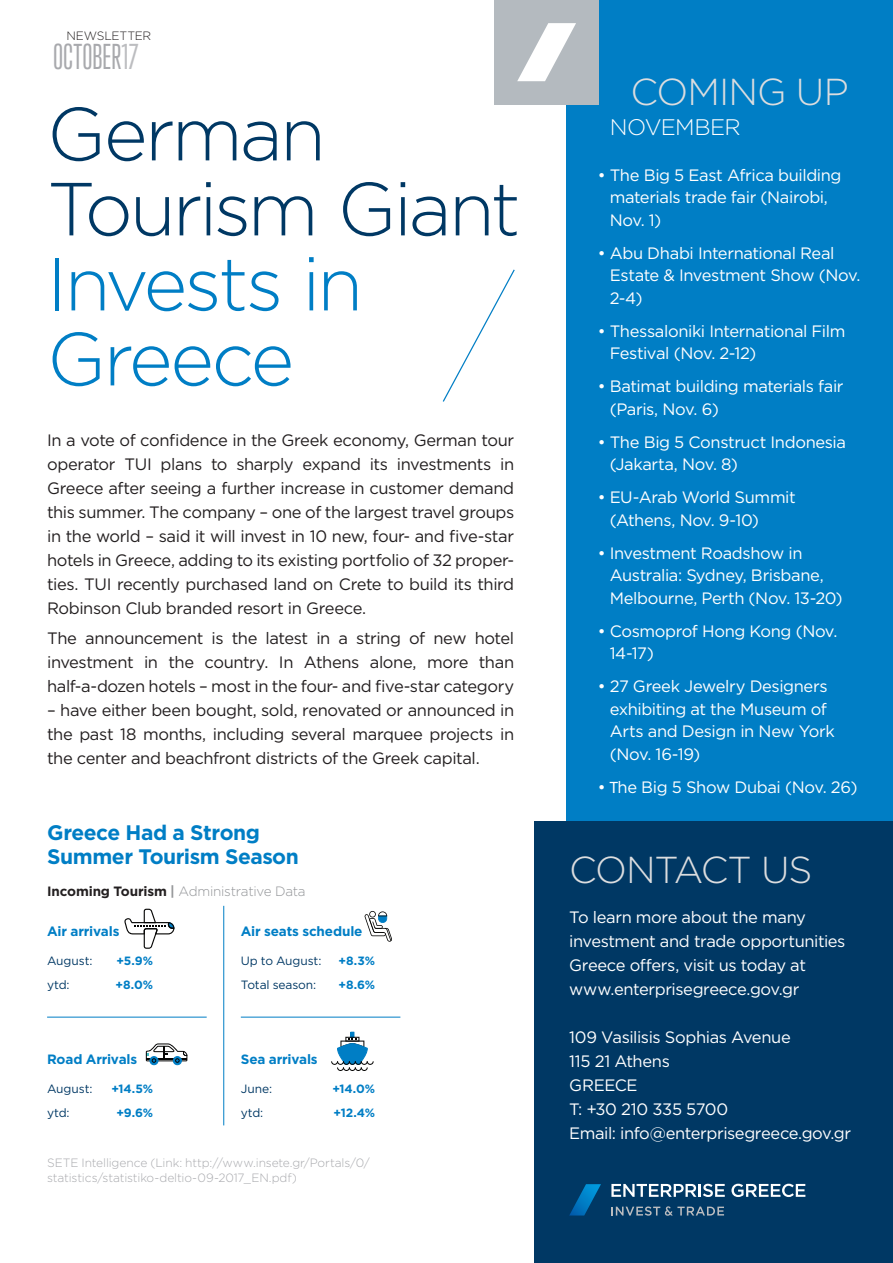
<style>
.page{position:relative;width:893px;height:1263px;background:#fff}
.page>*{position:absolute;margin:0;border:0;box-sizing:border-box;transform-origin:0 0}
.t1{font:300 75px/75px "Gotham Pro";letter-spacing:-.045em;color:#003864}
.t2{font:300 75px/75px "Gotham Pro";letter-spacing:-.04em;color:#007ec5}
.t3{font:300 37.5px "Gotham Pro";letter-spacing:-.025em;color:#dcdddf}
.t4{font:32.85px "Trump Gothic Pro";color:#a8a9ad}
.t5{font:300 22.5px "Gotham Pro";letter-spacing:-.03em;color:#fff}
.t6{font:700 21px/24px "Gotham Pro";letter-spacing:-.02em;color:#007ec5}
.t7{font:16.5px/22.5px "Gotham Pro";letter-spacing:-.025em;color:#fff}
.t8{font:16.5px/24px "Gotham Pro";letter-spacing:-.025em;color:#231f20;text-align:justify}
.t9{font:700 13.5px "Gotham Pro";letter-spacing:-.01em;color:#007ec5}
.t10{font:300 13.5px "Gotham Pro";letter-spacing:-.02em;color:#939598}
.t11{font:300 12px/15px "Gotham Pro";letter-spacing:-.015em;color:#a8a9ad}
.t12{font:12px/24px "Gotham Pro";letter-spacing:-.01em;color:#003864}
.t13{font:700 12px/24px "Gotham Pro";color:#007ec5}
.t14{font:300 12px "Gotham Pro";letter-spacing:-.015em;color:#231f20}
.s1{color:#bcbdc0}
.s2{font-weight:700;color:#231f20}
.s3{font-weight:700}
.s4{font-family:"Myriad Pro"}
</style>
<div class="page">
<svg style="left:124px;top:909px;width:50px;height:40px"></svg>
<div style="left:566px;top:0;width:327px;height:1233px;background:#007ec5"></div>
<div style="left:535px;top:821px;width:358px;height:442px;background:#003864"></div>
<div style="left:494px;top:0;width:105px;height:104px;background:#b4babf"></div>
<svg style="left:517px;top:23px;width:59px;height:58px"></svg>
<svg style="left:442px;top:269px;width:73px;height:133px"></svg>
<svg style="left:611px;top:1184px;width:114px;height:13px"></svg>
<svg style="left:731px;top:1184px;width:74px;height:13px"></svg>
<svg style="left:611px;top:1206px;width:113px;height:10px"></svg>
<svg style="left:569px;top:1184px;width:32px;height:31px"></svg>
<svg style="left:364px;top:911px;width:28px;height:31px"></svg>
<svg style="left:146px;top:1043px;width:41px;height:22px"></svg>
<svg style="left:331px;top:1032px;width:43px;height:39px"></svg>
<hr style="left:47px;top:1017px;width:160px;height:1px;background:#007ec5">
<hr style="left:241px;top:1017px;width:159px;height:1px;background:#007ec5">
<hr style="left:223px;top:906px;width:1px;height:219px;background:#007ec5">
<p class="t14" style="left:67px;top:29px;width:86px">NEWSLETTER</p>
<h3 class="t4" style="left:53px;top:38px;width:87px">OCTOBER<span class="s1">17</span></h3>
<h1 class="t1" style="left:47px;top:97px;width:475px">German<br>Tourism Giant</h1>
<h1 class="t2" style="left:47px;top:247px;width:317px">Invests in<br>Greece</h1>
<p class="t8" style="left:47px;top:428px;width:469px">In a vote of confidence in the Greek economy, German tour operator TUI plans to sharply expand its investments in Greece after seeing a further increase in customer demand this summer. The company – one of the largest travel groups in the world – said it will invest in 10 new, four- and five-star hotels in Greece, adding to its existing portfolio of 32 proper&shy;ties. TUI recently purchased land on Crete to build its third Robinson Club branded resort in Greece.</p>
<p class="t8" style="left:47px;top:626px;width:469px">The announcement is the latest in a string of new hotel investment in the country. In Athens alone, more than half-a-dozen hotels – most in the four- and five-star category</p>
<p class="t8" style="left:47px;top:698px;width:469px">– have either been bought, sold, renovated or announced in the past 18 months, including several marquee projects in the center and beachfront districts of the Greek capital.</p>
<p class="t6" style="left:47px;top:819px;width:253px">Greece Had a Strong<br>Summer Tourism Season</p>
<p class="t10" style="left:47px;top:884px;width:260px"><span class="s2">Incoming Tourism</span> <span class="s3">|</span> Administrative Data</p>
<p class="t9" style="left:47px;top:923px;width:74px">Air arrivals</p>
<p class="t9" style="left:241px;top:923px;width:123px">Air seats schedule</p>
<p class="t13" style="left:116px;top:948px;width:39px">+5.9% +8.0%</p>
<p class="t13" style="left:338px;top:948px;width:38px">+8.3% +8.6%</p>
<p class="t12" style="left:47px;top:949px;width:47px">August: ytd:</p>
<p class="t12" style="left:241px;top:949px;width:82px">Up to August:<br>Total season:</p>
<p class="t9" style="left:47px;top:1051px;width:92px">Road Arrivals</p>
<p class="t9" style="left:241px;top:1051px;width:78px">Sea arrivals</p>
<p class="t13" style="left:111px;top:1076px;width:43px;text-align:center">+14.5% +9.6%</p>
<p class="t13" style="left:332px;top:1076px;width:44px">+14.0% +12.4%</p>
<p class="t12" style="left:47px;top:1077px;width:47px">August: ytd:</p>
<p class="t12" style="left:241px;top:1077px;width:33px">June: ytd:</p>
<p class="t11" style="left:47px;top:1155px;width:324px">SETE Intelligence (Link: http://www.insete.gr/Portals/0/ statistics/statistiko-deltio-09-2017_EN.pdf)</p>
<h2 class="t3" style="left:630px;top:72px;width:220px">COMING UP</h2>
<h3 class="t5" style="left:610px;top:115px;width:133px">NOVEMBER</h3>
<p class="t7" style="left:610px;top:164px;width:233px;text-indent:-12px">• The Big 5 East Africa building materials trade fair (Nairobi,<br>Nov. 1)</p>
<p class="t7" style="left:610px;top:242px;width:252px;text-indent:-12px">• Abu Dhabi International Real<br>Estate &amp; Investment Show (Nov.<br>2-4)</p>
<p class="t7" style="left:610px;top:320px;width:237px;text-indent:-12px">• Thessaloniki International Film<br>Festival (Nov. 2-12)</p>
<p class="t7" style="left:610px;top:375px;width:235px;text-indent:-12px">• Batimat building materials fair (Paris, Nov. 6)</p>
<p class="t7" style="left:610px;top:431px;width:238px;text-indent:-12px">• The Big 5 Construct Indonesia (Jakarta, Nov. 8)</p>
<p class="t7" style="left:610px;top:486px;width:187px;text-indent:-12px">• EU-Arab World Summit (Athens, Nov. 9-10)</p>
<p class="t7" style="left:610px;top:542px;width:234px;text-indent:-12px">• Investment Roadshow in<br>Australia: Sydney, Brisbane,<br>Melbourne, Perth (Nov. 13-20)</p>
<p class="t7" style="left:610px;top:620px;width:229px;text-indent:-12px">• Cosmoprof Hong Kong (Nov.<br>14-17)</p>
<p class="t7" style="left:610px;top:675px;width:227px;text-indent:-12px">• 27 Greek Jewelry Designers exhibiting at the Museum of<br>Arts and Design in New York (Nov. 16-19)</p>
<p class="t7" style="left:598px;top:776px;width:261px">• <span class="s4">Τ</span>he Big 5 Show Dubai (Nov. 26)</p>
<h2 class="t3" style="left:569px;top:849px;width:245px">CONTACT US</h2>
<p class="t7" style="left:569px;top:905px;width:278px;line-height:24px">To learn more about the many investment and trade opportunities<br>Greece offers, visit us today at www.enterprisegreece.gov.gr</p>
<p class="t7" style="left:569px;top:1025px;width:284px;line-height:24px">109 Vasilisis Sophias Avenue<br>115 21 Athens<br>GREECE<br>T: +30 210 335 5700<br>Email: info@enterprisegreece.gov.gr</p>
</div>
